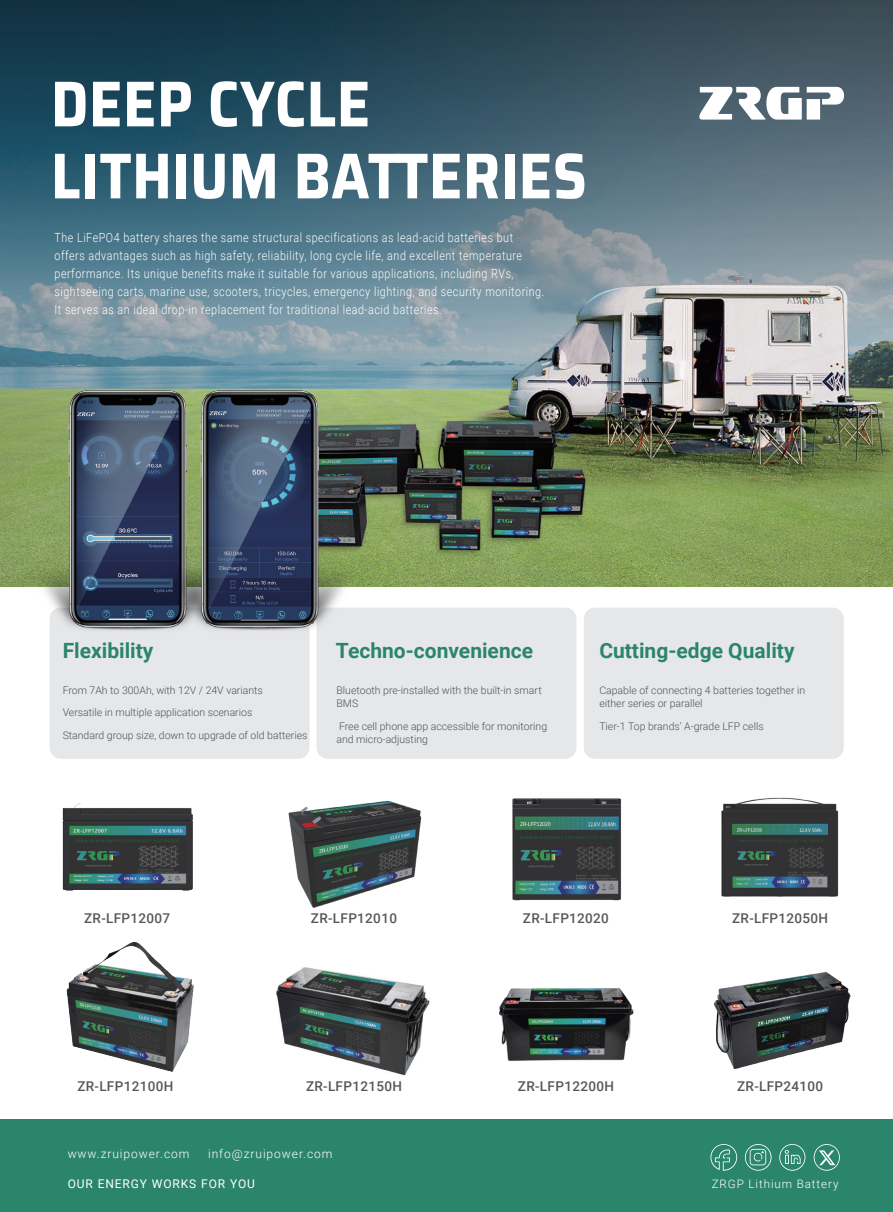
<style>
.page{position:relative;width:893px;height:1212px;background:#fff}
.page>*{position:absolute;margin:0;border:0;box-sizing:border-box;transform-origin:0 0}
.t1{font:700 64.8px/72px "Saira";letter-spacing:.01em;color:#fff;scale:.85 1}
.t2{font:700 21px "Roboto";color:#2b856a}
.t3{font:500 13.5px "Roboto";letter-spacing:.025em;color:#57585a}
.t4{font:300 12.6px/18px "Roboto";letter-spacing:.05em;color:#fff;scale:.85 1}
.t5{font:300 12px "Roboto";letter-spacing:.08em;color:#fff}
.t6{font:12px "Roboto";letter-spacing:.075em;color:#fff}
.t7{font:300 11.7px "Roboto";letter-spacing:.08em;color:#fff}
.t8{font:300 10.5px/13.5px "Roboto";color:#505152}
</style>
<div class="page">
<img style="left:424px;top:389px;width:469px;height:198px">
<div style="left:50px;top:608px;width:259px;height:151px;background:#e6e7e9;border-radius:11px"></div>
<div style="left:317px;top:608px;width:259px;height:151px;background:#e6e7e9;border-radius:11px"></div>
<div style="left:584px;top:608px;width:260px;height:151px;background:#e6e7e9;border-radius:11px"></div>
<svg style="left:0;top:0;width:893px;height:389px;background:#56727f"></svg>
<img style="left:276px;top:967px;width:154px;height:109px">
<img style="left:66px;top:942px;width:128px;height:130px">
<img style="left:288px;top:800px;width:134px;height:108px">
<img style="left:512px;top:798px;width:110px;height:103px">
<img style="left:721px;top:797px;width:118px;height:100px">
<img style="left:499px;top:988px;width:135px;height:73px">
<img style="left:62px;top:802px;width:131px;height:89px">
<img style="left:714px;top:972px;width:137px;height:97px">
<img style="left:0;top:374px;width:96px;height:256px">
<img style="left:96px;top:374px;width:328px;height:275px">
<div style="left:0;top:1119px;width:893px;height:93px;background:#2b856a"></div>
<svg style="left:710px;top:1144px;width:27px;height:27px"></svg>
<svg style="left:745px;top:1144px;width:26px;height:27px"></svg>
<svg style="left:779px;top:1144px;width:26px;height:27px"></svg>
<svg style="left:814px;top:1144px;width:26px;height:27px"></svg>
<svg style="left:697px;top:87px;width:147px;height:33px"></svg>
<h1 class="t1" style="left:51px;top:65px;width:632px">DEEP CYCLE<br>LITHIUM BATTERIES</h1>
<p class="t4" style="left:55px;top:228px;width:578px">The LiFePO4 battery shares the same structural specifications as lead-acid batteries but offers advantages such as high safety, reliability, long cycle life, and excellent temperature performance. Its unique benefits make it suitable for various applications, including RVs, sightseeing carts, marine use, scooters, tricycles, emergency lighting, and security monitoring.<br>It serves as an ideal drop-in replacement for traditional lead-acid batteries.</p>
<h2 class="t2" style="left:63px;top:635px;width:92px">Flexibility</h2>
<h2 class="t2" style="left:336px;top:635px;width:199px">Techno-convenience</h2>
<h2 class="t2" style="left:599px;top:635px;width:197px">Cutting-edge Quality</h2>
<p class="t8" style="left:63px;top:678px;width:246px;line-height:22.5px">From 7Ah to 300Ah, with 12V / 24V variants<br>Versatile in multiple application scenarios<br>Standard group size, down to upgrade of old batteries</p>
<p class="t8" style="left:337px;top:683px;width:207px">Bluetooth pre-installed with the built-in smart<br>BMS</p>
<p class="t8" style="left:337px;top:719px;width:212px">Free cell phone app accessible for monitoring and micro-adjusting</p>
<p class="t8" style="left:599px;top:683px;width:207px">Capable of connecting 4 batteries together in either series or parallel</p>
<p class="t8" style="left:599px;top:719px;width:166px">Tier-1 Top brands’ A-grade LFP cells</p>
<p class="t3" style="left:84px;top:909px;width:88px">ZR-LFP12007</p>
<p class="t3" style="left:311px;top:909px;width:88px">ZR-LFP12010</p>
<p class="t3" style="left:523px;top:909px;width:88px">ZR-LFP12020</p>
<p class="t3" style="left:732px;top:909px;width:97px">ZR-LFP12050H</p>
<p class="t3" style="left:77px;top:1076px;width:97px">ZR-LFP12100H</p>
<p class="t3" style="left:306px;top:1076px;width:97px">ZR-LFP12150H</p>
<p class="t3" style="left:518px;top:1076px;width:97px">ZR-LFP12200H</p>
<p class="t3" style="left:737px;top:1076px;width:88px">ZR-LFP24100</p>
<p class="t5" style="left:68px;top:1145px;width:123px">www.zruipower.com</p>
<p class="t5" style="left:208px;top:1145px;width:126px">info@zruipower.com</p>
<p class="t6" style="left:68px;top:1175px;width:189px">OUR ENERGY WORKS FOR YOU</p>
<p class="t7" style="left:712px;top:1176px;width:128px">ZRGP Lithium Battery</p>
</div>
